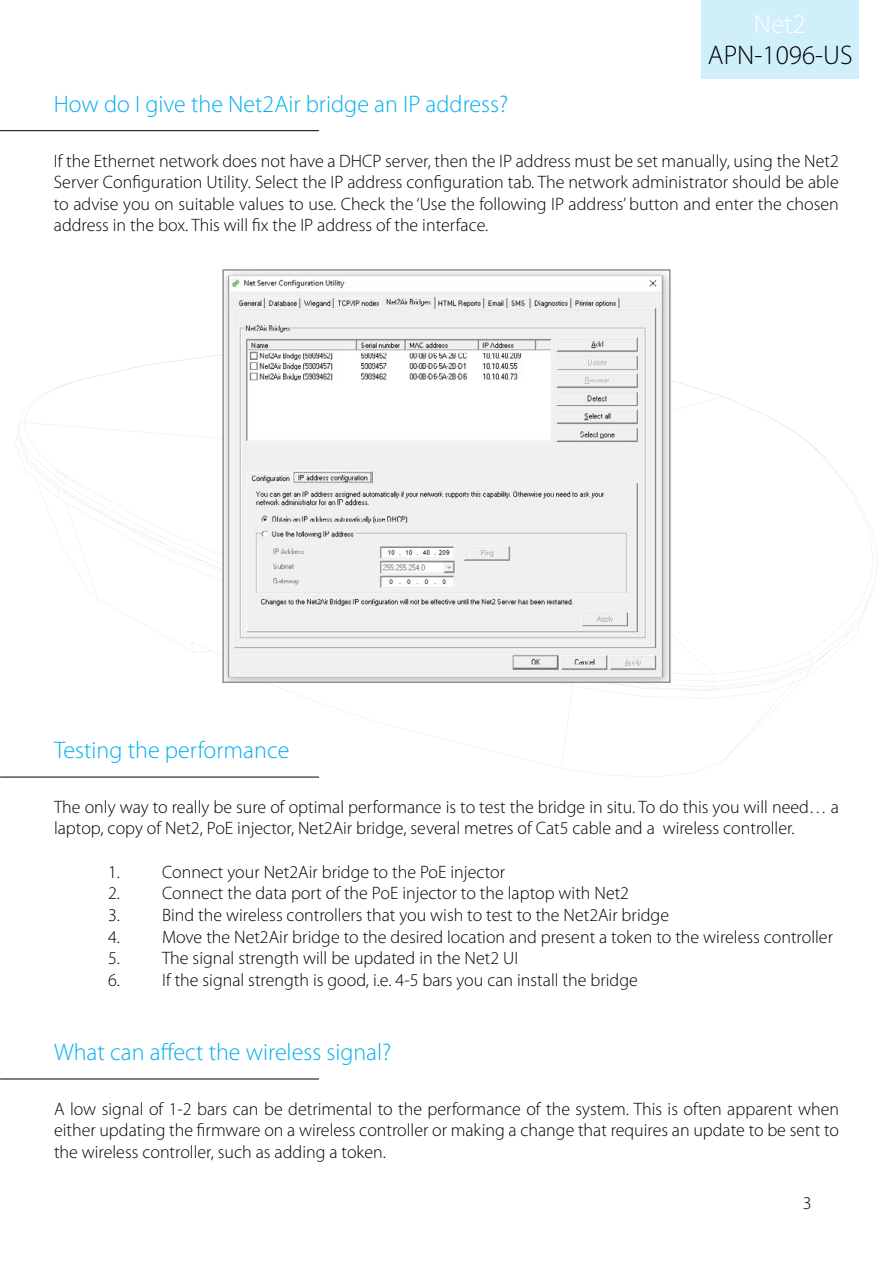
<style>
.page{position:relative;width:893px;height:1263px;background:#fff}
.page>*{position:absolute;margin:0;border:0;box-sizing:border-box;transform-origin:0 0}
.t1{font:300 27px "Myriad Pro";color:#000}
.t2{font:300 27px "Myriad Pro";color:#fff}
.t3{font:300 24px "Myriad Pro";color:#00aeef}
.t4{font:300 18px/21.6px "Myriad Pro";color:#000;text-align:justify}
</style>
<div class="page">
<div style="left:702px;top:0;width:157px;height:79px;background:#cfeffb"></div>
<svg style="left:19px;top:354px;width:856px;height:331px"></svg>
<hr style="left:0;top:130px;width:319px;height:1px;background:#000">
<img style="left:225px;top:272px;width:443px;height:408px">
<div style="left:222px;top:269px;width:449px;height:414px;border:2px solid #919195"></div>
<hr style="left:0;top:777px;width:319px;height:1px;background:#000">
<hr style="left:0;top:1079px;width:319px;height:1px;background:#000">
<h1 class="t2" style="left:754px;top:8px;width:53px">Net2</h1>
<h2 class="t3" style="left:54px;top:89px;width:456px">How do I give the Net2Air bridge an IP address?</h2>
<h1 class="t1" style="left:708px;top:39px;width:146px">APN-1096-US</h1>
<p class="t4" style="left:54px;top:150px;width:786px">If the Ethernet network does not have a DHCP server, then the IP address must be set manually, using the Net2<br>Server Configuration Utility. Select the IP address configuration tab. The network administrator should be able to advise you on suitable values to use. Check the ‘Use the following IP address’ button and enter the chosen address in the box. This will fix the IP address of the interface.</p>
<h2 class="t3" style="left:54px;top:735px;width:237px">Testing the performance</h2>
<p class="t4" style="left:54px;top:796px;width:786px">The only way to really be sure of optimal performance is to test the bridge in situ. To do this you will need… a laptop, copy of Net2, PoE injector, Net2Air bridge, several metres of Cat5 cable and a wireless controller.</p>
<p class="t4" style="left:108px;top:861px;width:399px">1. Connect your Net2Air bridge to the PoE injector</p>
<p class="t4" style="left:108px;top:882px;width:523px">2. Connect the data port of the PoE injector to the laptop with Net2</p>
<p class="t4" style="left:108px;top:904px;width:563px">3. Bind the wireless controllers that you wish to test to the Net2Air bridge</p>
<p class="t4" style="left:108px;top:925px;width:726px">4. Move the Net2Air bridge to the desired location and present a token to the wireless controller</p>
<p class="t4" style="left:108px;top:947px;width:412px">5. The signal strength will be updated in the Net2 UI</p>
<p class="t4" style="left:108px;top:969px;width:531px">6. If the signal strength is good, i.e. 4-5 bars you can install the bridge</p>
<h2 class="t3" style="left:54px;top:1037px;width:339px">What can affect the wireless signal?</h2>
<p class="t4" style="left:54px;top:1098px;width:787px">A low signal of 1-2 bars can be detrimental to the performance of the system. This is often apparent when either updating the firmware on a wireless controller or making a change that requires an update to be sent to the wireless controller, such as adding a token.</p>
<p class="t4" style="left:803px;top:1192px;width:10px">3</p>
</div>
